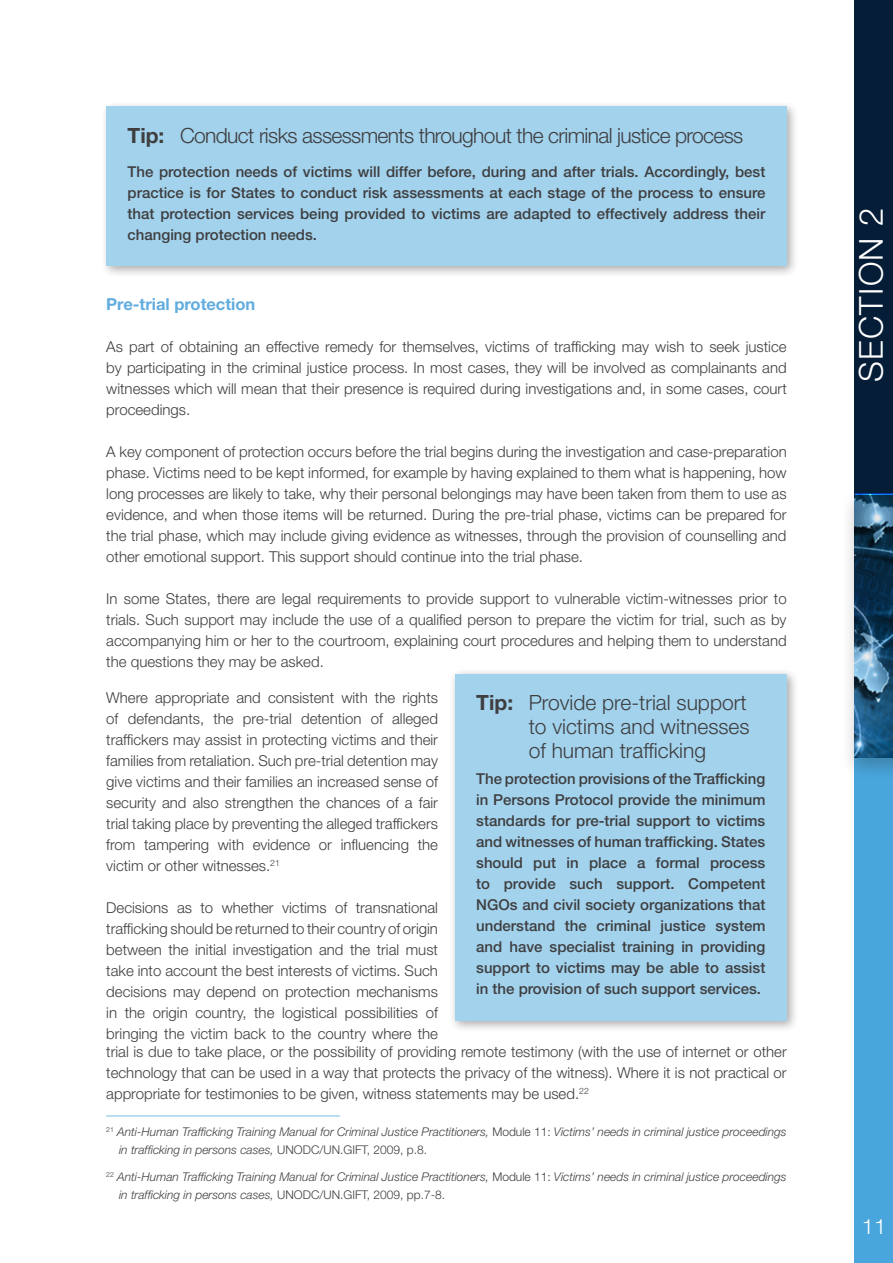
<style>
.page{position:relative;width:893px;height:1263px;background:#fff}
.page>*{position:absolute;margin:0;border:0;box-sizing:border-box;transform-origin:0 0}
.t1{font:300 33px "Helvetica Neue LT Std";letter-spacing:.04em;color:#fff}
.t2{font:300 21px/24px "Helvetica Neue LT Std";color:#3e3e3f}
.t3{font:300 21px "Helvetica Neue LT Std";letter-spacing:-.03em;color:#3e3e3f}
.t4{font:700 21px "Helvetica Neue LT Std";color:#3e3e3f}
.t5{font:300 21px "Helvetica Neue LT Std";color:#fff;scale:1.05 1}
.t6{font:700 16.5px "Helvetica Neue LT Std";color:#60acdf}
.t7{font:300 15px/21px "Helvetica Neue LT Std";color:#3e3e3f;text-align:justify}
.t8{font:500 15px/21px "Helvetica Neue LT Std";color:#3e3e3f;text-align:justify}
.t9{font:italic 300 12px/18px "Helvetica Neue LT Std";color:#3e3e3f}
.s1{font-style:normal}
</style>
<div class="page">
<div style="left:855px;top:0;width:38px;height:503px;background:#061d37"></div>
<div style="left:855px;top:749px;width:38px;height:514px;background:#48a6dc"></div>
<div style="left:840px;top:488px;width:53px;height:292px;background:#231f20;opacity:.25"></div>
<img style="left:855px;top:495px;width:38px;height:263px">
<hr style="left:855px;top:493px;width:38px;height:2px;background:#48a6dc">
<div style="left:100px;top:100px;width:699px;height:178px;background:#231f20;opacity:.75"></div>
<div style="left:106px;top:106px;width:681px;height:160px;background:#a3d2ed"></div>
<hr style="left:106px;top:1115px;width:234px;height:2px;background:#48a6dc">
<div style="left:449px;top:668px;width:350px;height:364px;background:#231f20;opacity:.75"></div>
<div style="left:455px;top:674px;width:332px;height:346px;background:#a3d2ed"></div>
<p class="t4" style="left:128px;top:122px;width:38px">Tip:</p>
<p class="t3" style="left:180px;top:122px;width:565px">Conduct risks assessments throughout the criminal justice process</p>
<p class="t8" style="left:128px;top:161px;width:639px">The protection needs of victims will differ before, during and after trials. Accordingly, best practice is for States to conduct risk assessments at each stage of the process to ensure that protection services being provided to victims are adapted to effectively address their changing protection needs.</p>
<p class="t6" style="left:106px;top:294px;width:151px">Pre-trial protection</p>
<p class="t7" style="left:106px;top:336px;width:682px">As part of obtaining an effective remedy for themselves, victims of trafficking may wish to seek justice by participating in the criminal justice process. In most cases, they will be involved as complainants and witnesses which will mean that their presence is required during investigations and, in some cases, court proceedings.</p>
<p class="t7" style="left:106px;top:441px;width:682px">A key component of protection occurs before the trial begins during the investigation and case-preparation phase. Victims need to be kept informed, for example by having explained to them what is happening, how long processes are likely to take, why their personal belongings may have been taken from them to use as evidence, and when those items will be returned. During the pre-trial phase, victims can be prepared for the trial phase, which may include giving evidence as witnesses, through the provision of counselling and other emotional support. This support should continue into the trial phase.</p>
<p class="t7" style="left:106px;top:588px;width:682px">In some States, there are legal requirements to provide support to vulnerable victim-witnesses prior to trials. Such support may include the use of a qualified person to prepare the victim for trial, such as by accompanying him or her to the courtroom, explaining court procedures and helping them to understand the questions they may be asked.</p>
<p class="t7" style="left:106px;top:686px;width:333px">Where appropriate and consistent with the rights of defendants, the pre-trial detention of alleged traffickers may assist in protecting victims and their families from retaliation. Such pre-trial detention may give victims and their families an increased sense of security and also strengthen the chances of a fair trial taking place by preventing the alleged traffickers from tampering with evidence or influencing the victim or other witnesses.<sup>21</sup></p>
<p class="t7" style="left:106px;top:896px;width:333px">Decisions as to whether victims of transnational trafficking should be returned to their country of origin between the initial investigation and the trial must take into account the best interests of victims. Such decisions may depend on protection mechanisms in the origin country, the logistical possibilities of bringing the victim back to the country where the</p>
<p class="t7" style="left:106px;top:1041px;width:682px">trial is due to take place, or the possibility of providing remote testimony (with the use of internet or other technology that can be used in a way that protects the privacy of the witness). Where it is not practical or appropriate for testimonies to be given, witness statements may be used.<sup>22</sup></p>
<p class="t4" style="left:476px;top:690px;width:38px">Tip:</p>
<p class="t2" style="left:529px;top:690px;width:222px">Provide pre-trial support to victims and witnesses of human trafficking</p>
<p class="t8" style="left:476px;top:768px;width:291px">The protection provisions of the Trafficking in Persons Protocol provide the minimum standards for pre-trial support to victims and witnesses of human trafficking. States should put in place a formal process to provide such support. Competent NGOs and civil society organizations that understand the criminal justice system and have specialist training in providing support to victims may be able to assist in the provision of such support services.</p>
<p class="t9" style="left:119px;top:1122px;width:669px;text-indent:-13px"><sup>21</sup> Anti-Human Trafficking Training Manual for Criminal Justice Practitioners, <span class="s1">Module 11:</span> Victims’ needs in criminal justice proceedings in trafficking in persons cases, <span class="s1">UNODC/UN.GIFT, 2009, p.8.</span></p>
<p class="t9" style="left:119px;top:1167px;width:669px;text-indent:-13px"><sup>22</sup> Anti-Human Trafficking Training Manual for Criminal Justice Practitioners, <span class="s1">Module 11:</span> Victims’ needs in criminal justice proceedings in trafficking in persons cases, <span class="s1">UNODC/UN.GIFT, 2009, pp.7-8.</span></p>
<p class="t1" style="left:851px;top:382px;width:177px;rotate:-90deg">SECTION 2</p>
<h2 class="t5" style="left:862px;top:1214px;width:25px">11</h2>
</div>
